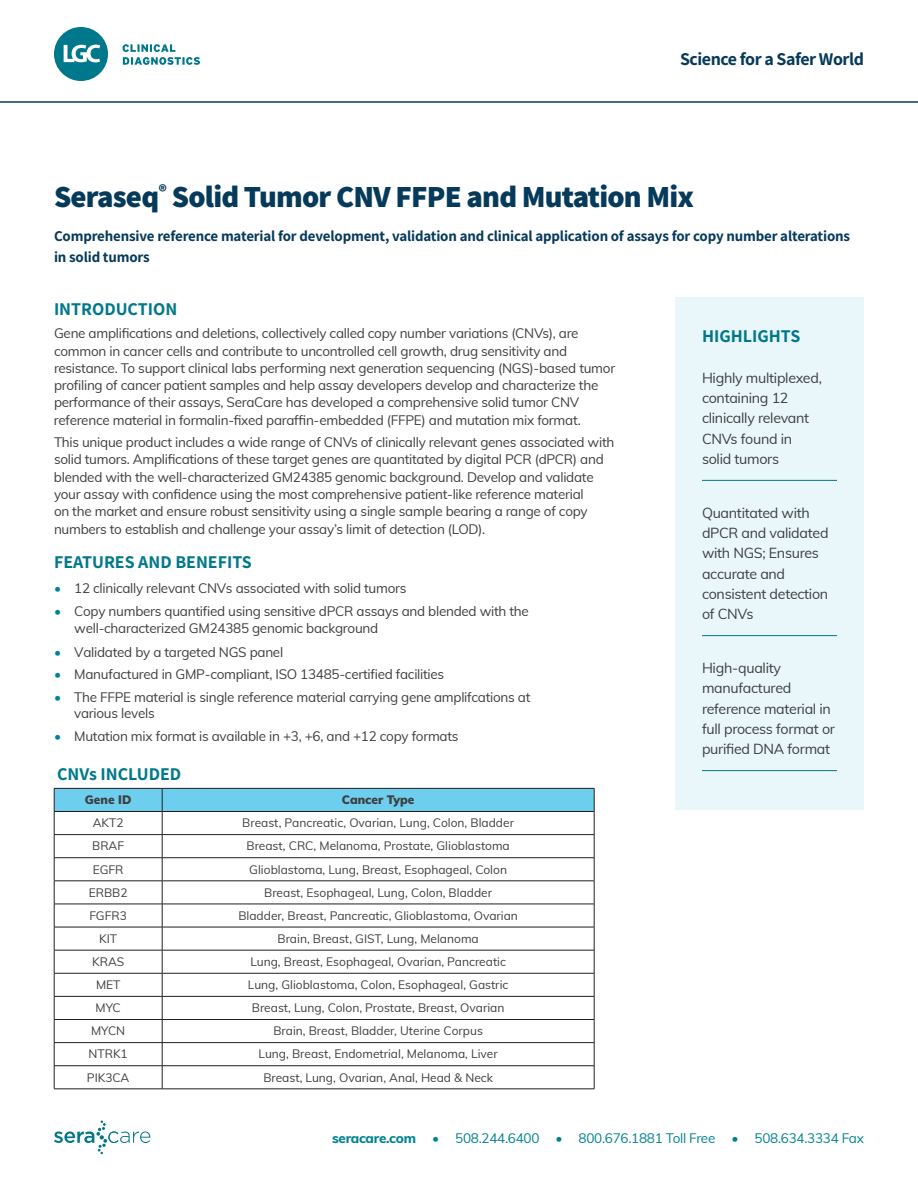
<style>
.page{position:relative;width:918px;height:1188px;background:#fff}
.page>*{position:absolute;margin:0;border:0;box-sizing:border-box;transform-origin:0 0}
.Cover_Header{font:800 30.75px "Assistant";letter-spacing:-.025em;color:#063a5a}
.Subhead{font:700 18px "Assistant";color:#00788b}
.Cover_Subhead{font:700 18px "Assistant";letter-spacing:-.025em;color:#063a5a}
.Cover_Subhead-2{font:700 15px/21px "Assistant";letter-spacing:-.01em;color:#063a5a}
.Highlight{font:14.25px/20.2px "Muli";letter-spacing:-.02em;color:#3e3e3f}
.Subhead-2{font:13.5px/17.2px "Muli";letter-spacing:-.02em;color:#3e3e3f}
.t1{font:13.5px "Muli";letter-spacing:-.02em;color:#008194}
.table_text{font:12px "Muli";color:#3e3e3f}
.table_text-2{font:900 12px "Muli";color:#3e3e3f}
.s1{font-weight:700;color:#008194}
.s2{font-weight:800}
</style>
<div class="page">
<svg style="left:54px;top:1120px;width:96px;height:34px"></svg>
<hr style="left:0;top:101px;width:918px;height:2px;background:#063a5a">
<svg style="left:54px;top:27px;width:54px;height:54px"></svg>
<svg style="left:123px;top:44px;width:77px;height:21px"></svg>
<div style="left:675px;top:297px;width:189px;height:513px;background:#e9f7fb"></div>
<hr style="left:702px;top:480px;width:135px;height:1px;background:#00788b">
<hr style="left:702px;top:635px;width:135px;height:1px;background:#00788b">
<hr style="left:702px;top:770px;width:135px;height:1px;background:#00788b">
<hr style="left:54px;top:1089px;width:108px;height:1px;background:#231f20">
<hr style="left:162px;top:1089px;width:432px;height:1px;background:#231f20">
<svg style="left:54px;top:788px;width:541px;height:301px"></svg>
<p class="Cover_Subhead" style="left:680px;top:46px;width:185px">Science for a Safer World</p>
<p class="Cover_Header" style="left:54px;top:175px;width:642px">Seraseq<sup>®</sup> Solid Tumor CNV FFPE and Mutation Mix</p>
<p class="Cover_Subhead-2" style="left:54px;top:225px;width:798px">Comprehensive reference material for development, validation and clinical application of assays for copy number alterations in solid tumors</p>
<p class="Subhead" style="left:54px;top:297px;width:125px">INTRODUCTION</p>
<p class="Subhead-2" style="left:54px;top:324px;width:563px">Gene amplifications and deletions, collectively called copy number variations (CNVs), are common in cancer cells and contribute to uncontrolled cell growth, drug sensitivity and resistance. To support clinical labs performing next generation sequencing (NGS)-based tumor profiling of cancer patient samples and help assay developers develop and characterize the performance of their assays, SeraCare has developed a comprehensive solid tumor CNV reference material in formalin-fixed paraffin-embedded (FFPE) and mutation mix format.</p>
<p class="Subhead-2" style="left:54px;top:433px;width:562px">This unique product includes a wide range of CNVs of clinically relevant genes associated with solid tumors. Amplifications of these target genes are quantitated by digital PCR (dPCR) and blended with the well-characterized GM24385 genomic background. Develop and validate your assay with confidence using the most comprehensive patient-like reference material<br>on the market and ensure robust sensitivity using a single sample bearing a range of copy numbers to establish and challenge your assay’s limit of detection (LOD).</p>
<p class="Subhead" style="left:54px;top:549px;width:199px">FEATURES AND BENEFITS</p>
<p class="Subhead-2" style="left:54px;top:579px;width:354px"><span class="s1">•</span> 12 clinically relevant CNVs associated with solid tumors</p>
<p class="Subhead-2" style="left:74px;top:602px;width:456px;text-indent:-20px"><span class="s1">•</span> Copy numbers quantified using sensitive dPCR assays and blended with the well-characterized GM24385 genomic background</p>
<p class="Subhead-2" style="left:54px;top:643px;width:231px"><span class="s1">•</span> Validated by a targeted NGS panel</p>
<p class="Subhead-2" style="left:54px;top:665px;width:392px"><span class="s1">•</span> Manufactured in GMP-compliant, ISO 13485-certified facilities</p>
<p class="Subhead-2" style="left:74px;top:688px;width:458px;line-height:16.2px;text-indent:-20px"><span class="s1">•</span> The FFPE material is single reference material carrying gene amplifcations at various levels</p>
<p class="Subhead-2" style="left:54px;top:727px;width:406px"><span class="s1">•</span> Mutation mix format is available in +3, +6, and +12 copy formats</p>
<p class="Subhead" style="left:57px;top:761px;width:126px">CNVs INCLUDED</p>
<p class="table_text-2" style="left:85px;top:791px;width:48px">Gene ID</p>
<p class="table_text-2" style="left:342px;top:791px;width:74px">Cancer Type</p>
<p class="table_text" style="left:93px;top:814px;width:32px">AKT2</p>
<p class="table_text" style="left:242px;top:814px;width:273px">Breast, Pancreatic, Ovarian, Lung, Colon, Bladder</p>
<p class="table_text" style="left:92px;top:837px;width:33px">BRAF</p>
<p class="table_text" style="left:247px;top:837px;width:265px">Breast, CRC, Melanoma, Prostate, Glioblastoma</p>
<p class="table_text" style="left:93px;top:860px;width:32px">EGFR</p>
<p class="table_text" style="left:249px;top:860px;width:259px">Glioblastoma, Lung, Breast, Esophageal, Colon</p>
<p class="table_text" style="left:89px;top:884px;width:40px">ERBB2</p>
<p class="table_text" style="left:264px;top:884px;width:229px">Breast, Esophageal, Lung, Colon, Bladder</p>
<p class="table_text" style="left:89px;top:907px;width:39px">FGFR3</p>
<p class="table_text" style="left:238px;top:907px;width:281px">Bladder, Breast, Pancreatic, Glioblastoma, Ovarian</p>
<p class="table_text" style="left:99px;top:930px;width:19px">KIT</p>
<p class="table_text" style="left:278px;top:930px;width:203px">Brain, Breast, GIST, Lung, Melanoma</p>
<p class="table_text" style="left:92px;top:953px;width:34px">KRAS</p>
<p class="table_text" style="left:250px;top:953px;width:257px">Lung, Breast, Esophageal, Ovarian, Pancreatic</p>
<p class="table_text" style="left:96px;top:976px;width:26px">MET</p>
<p class="table_text" style="left:248px;top:976px;width:262px">Lung, Glioblastoma, Colon, Esophageal, Gastric</p>
<p class="table_text" style="left:96px;top:999px;width:27px">MYC</p>
<p class="table_text" style="left:252px;top:999px;width:254px">Breast, Lung, Colon, Prostate, Breast, Ovarian</p>
<p class="table_text" style="left:91px;top:1022px;width:36px">MYCN</p>
<p class="table_text" style="left:273px;top:1022px;width:211px">Brain, Breast, Bladder, Uterine Corpus</p>
<p class="table_text" style="left:89px;top:1045px;width:41px">NTRK1</p>
<p class="table_text" style="left:259px;top:1045px;width:241px">Lung, Breast, Endometrial, Melanoma, Liver</p>
<p class="table_text" style="left:87px;top:1068px;width:44px">PIK3CA</p>
<p class="table_text" style="left:263px;top:1068px;width:231px">Breast, Lung, Ovarian, Anal, Head &amp; Neck</p>
<p class="Subhead" style="left:702px;top:324px;width:100px">HIGHLIGHTS</p>
<p class="Highlight" style="left:702px;top:367px;width:121px">Highly multiplexed, containing 12 clinically relevant<br>CNVs found in solid tumors</p>
<p class="Highlight" style="left:702px;top:502px;width:128px">Quantitated with dPCR and validated with NGS; Ensures accurate and consistent detection of CNVs</p>
<p class="Highlight" style="left:702px;top:657px;width:135px">High-quality manufactured reference material in full process format or purified DNA format</p>
<p class="t1" style="left:332px;top:1128px;width:534px"><span class="s2">seracare.com</span> • 508.244.6400 • 800.676.1881 Toll Free • 508.634.3334 Fax</p>
</div>
